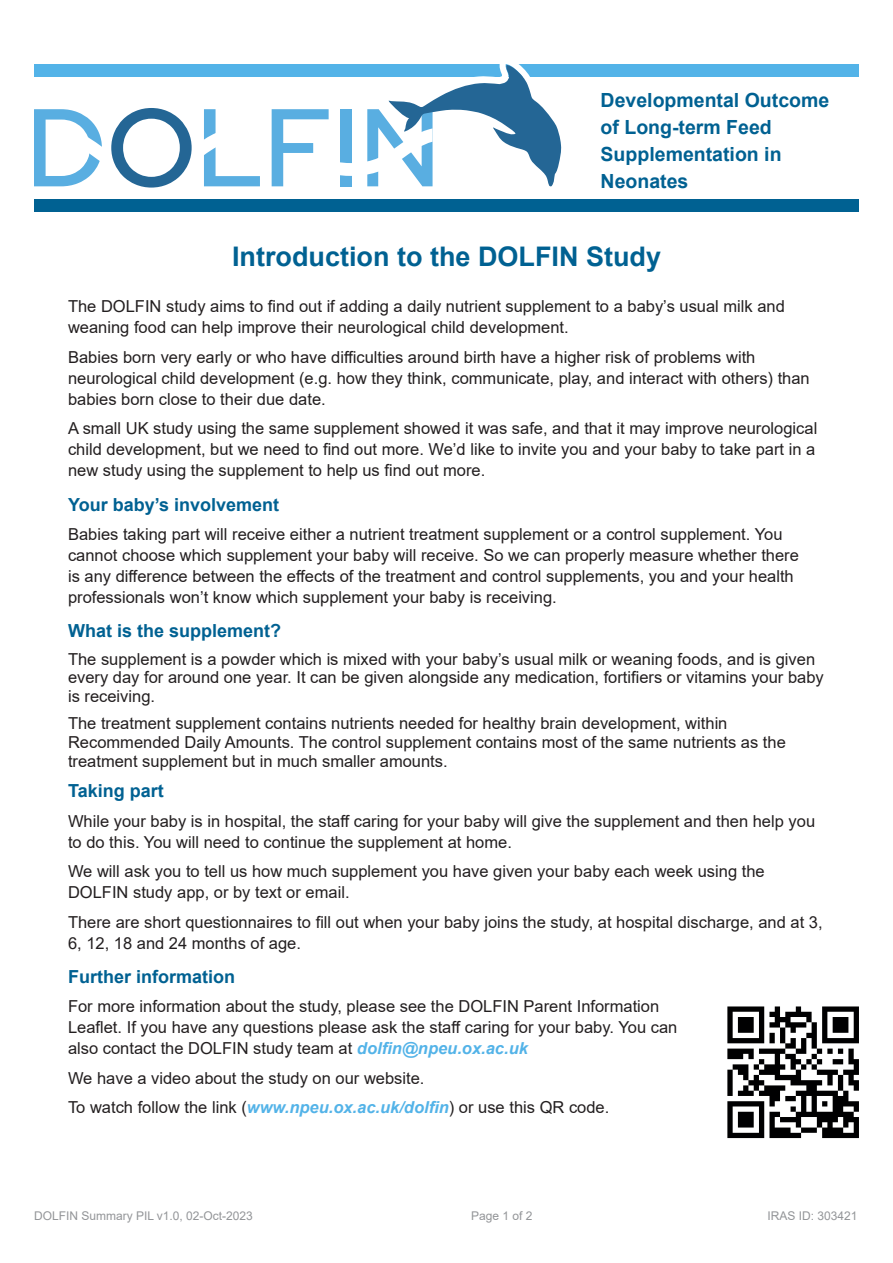
<style>
.page{position:relative;width:893px;height:1263px;background:#fff}
.page>*{position:absolute;margin:0;border:0;box-sizing:border-box;transform-origin:0 0}
.t1{font:700 27px "Arial";color:#006192}
.Main_heading{font:700 19.5px/27px "Arial";color:#006192}
.Heading_3{font:700 18px "Arial";color:#006192}
.t2{font:16.5px/21px "Arial";color:#231f20}
.t3{font:12px "Arial";color:#939598}
.s1{font-weight:700;font-style:italic;color:#53b3e8}
</style>
<div class="page">
<div style="left:34px;top:64px;width:825px;height:13px;background:#53b3e8"></div>
<svg style="left:34px;top:64px;width:528px;height:124px"></svg>
<div style="left:34px;top:199px;width:825px;height:13px;background:#006192"></div>
<svg style="left:727px;top:1006px;width:132px;height:132px"></svg>
<p class="Main_heading" style="left:601px;top:86px;width:230px">Developmental Outcome of Long-term Feed<br>Supplementation in<br>Neonates</p>
<p class="t1" style="left:232px;top:237px;width:431px">Introduction to the DOLFIN Study</p>
<p class="t2" style="left:68px;top:296px;width:718px">The DOLFIN study aims to find out if adding a daily nutrient supplement to a baby’s usual milk and weaning food can help improve their neurological child development.</p>
<p class="t2" style="left:68px;top:346px;width:743px">Babies born very early or who have difficulties around birth have a higher risk of problems with neurological child development (e.g. how they think, communicate, play, and interact with others) than babies born close to their due date.</p>
<p class="t2" style="left:68px;top:418px;width:751px">A small UK study using the same supplement showed it was safe, and that it may improve neurological child development, but we need to find out more. We’d like to invite you and your baby to take part in a new study using the supplement to help us find out more.</p>
<p class="Heading_3" style="left:68px;top:491px;width:213px">Your baby’s involvement</p>
<p class="t2" style="left:68px;top:524px;width:732px">Babies taking part will receive either a nutrient treatment supplement or a control supplement. You cannot choose which supplement your baby will receive. So we can properly measure whether there is any difference between the effects of the treatment and control supplements, you and your health professionals won’t know which supplement your baby is receiving.</p>
<p class="Heading_3" style="left:68px;top:618px;width:215px">What is the supplement?</p>
<p class="t2" style="left:68px;top:649px;width:757px;line-height:18.8px">The supplement is a powder which is mixed with your baby’s usual milk or weaning foods, and is given every day for around one year. It can be given alongside any medication, fortifiers or vitamins your baby is receiving.</p>
<p class="t2" style="left:68px;top:714px;width:719px;line-height:18.8px">The treatment supplement contains nutrients needed for healthy brain development, within<br>Recommended Daily Amounts. The control supplement contains most of the same nutrients as the treatment supplement but in much smaller amounts.</p>
<p class="Heading_3" style="left:68px;top:778px;width:97px">Taking part</p>
<p class="t2" style="left:68px;top:810px;width:749px">While your baby is in hospital, the staff caring for your baby will give the supplement and then help you to do this. You will need to continue the supplement at home.</p>
<p class="t2" style="left:68px;top:861px;width:698px">We will ask you to tell us how much supplement you have given your baby each week using the<br>DOLFIN study app, or by text or email.</p>
<p class="t2" style="left:68px;top:911px;width:756px">There are short questionnaires to fill out when your baby joins the study, at hospital discharge, and at 3,<br>6, 12, 18 and 24 months of age.</p>
<p class="Heading_3" style="left:68px;top:964px;width:169px">Further information</p>
<p class="t2" style="left:68px;top:996px;width:611px">For more information about the study, please see the DOLFIN Parent Information<br>Leaflet. If you have any questions please ask the staff caring for your baby. You can also contact the DOLFIN study team at <span class="s1">dolfin@npeu.ox.ac.uk</span></p>
<p class="t2" style="left:68px;top:1067px;width:358px">We have a video about the study on our website.</p>
<p class="t2" style="left:68px;top:1097px;width:543px">To watch follow the link (<span class="s1">www.npeu.ox.ac.uk/dolfin</span>) or use this QR code.</p>
<p class="t3" style="left:34px;top:1208px;width:220px">DOLFIN Summary PIL v1.0, 02-Oct-2023</p>
<p class="t3" style="left:471px;top:1208px;width:63px">Page 1 of 2</p>
<p class="t3" style="left:767px;top:1208px;width:92px">IRAS ID: 303421</p>
</div>
